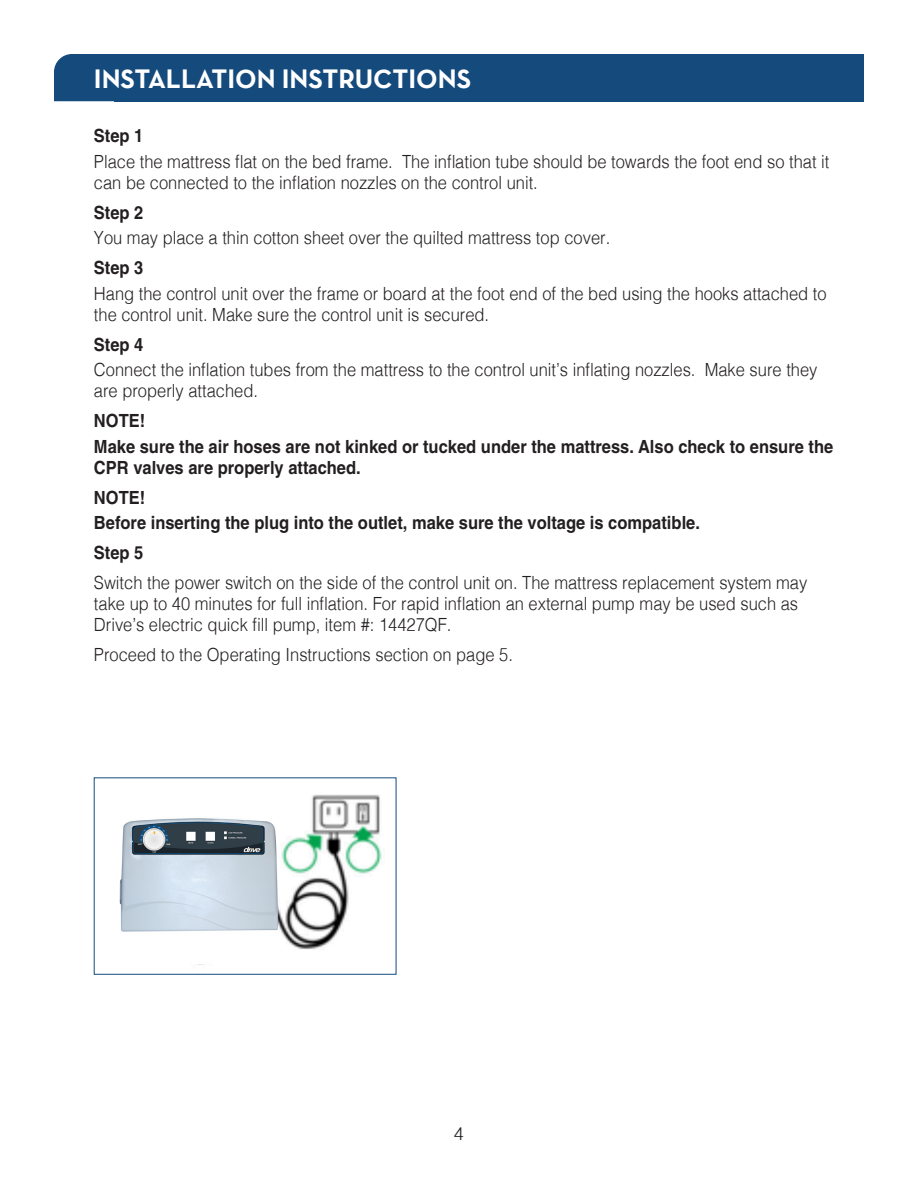
<style>
.page{position:relative;width:918px;height:1188px;background:#fff}
.page>*{position:absolute;margin:0;border:0;box-sizing:border-box;transform-origin:0 0}
.t1{font:700 27px "Neutraface Text TT";color:#fff}
.text_main{font:300 18.15px/21px "Helvetica";color:#231f20;scale:.91 1}
.text_main-2{font:700 18.15px/21px "Helvetica";color:#231f20;scale:.91 1}
.small_head_2{font:700 18.15px "Helvetica";color:#231f20;scale:.91 1}
.Head_2{font:700 18.15px "Helvetica";color:#231f20;scale:.91 1}
.t2{font:300 18px "Helvetica";color:#231f20}
</style>
<div class="page">
<div style="left:54px;top:54px;width:61px;height:47px;background:#144a7c"></div>
<div style="left:115px;top:54px;width:749px;height:47px;background:#144a7c"></div>
<img style="left:196px;top:794px;width:186px;height:171px">
<div style="left:94px;top:778px;width:302px;height:197px;border:1px solid #144a7c"></div>
<div style="left:103px;top:809px;width:175px;height:154px;background:#fff"></div>
<img style="left:119px;top:818px;width:159px;height:114px">
<p class="t1" style="left:94px;top:62px;width:379px">INSTALLATION INSTRUCTIONS</p>
<p class="Head_2" style="left:94px;top:125px;width:56px">Step 1</p>
<p class="text_main" style="left:94px;top:150px;width:810px">Place the mattress flat on the bed frame. The inflation tube should be towards the foot end so that it can be connected to the inflation nozzles on the control unit.</p>
<p class="small_head_2" style="left:94px;top:201px;width:56px">Step 2</p>
<p class="text_main" style="left:94px;top:226px;width:569px">You may place a thin cotton sheet over the quilted mattress top cover.</p>
<p class="small_head_2" style="left:94px;top:257px;width:56px">Step 3</p>
<p class="text_main" style="left:94px;top:282px;width:807px">Hang the control unit over the frame or board at the foot end of the bed using the hooks attached to the control unit. Make sure the control unit is secured.</p>
<p class="small_head_2" style="left:94px;top:333px;width:56px">Step 4</p>
<p class="text_main" style="left:94px;top:358px;width:797px">Connect the inflation tubes from the mattress to the control unit’s inflating nozzles. Make sure they are properly attached.</p>
<p class="small_head_2" style="left:94px;top:410px;width:58px">NOTE!</p>
<p class="text_main-2" style="left:94px;top:436px;width:814px">Make sure the air hoses are not kinked or tucked under the mattress. Also check to ensure the<br>CPR valves are properly attached.</p>
<p class="small_head_2" style="left:94px;top:486px;width:58px">NOTE!</p>
<p class="text_main-2" style="left:94px;top:512px;width:668px">Before inserting the plug into the outlet, make sure the voltage is compatible.</p>
<p class="text_main-2" style="left:94px;top:542px;width:56px">Step 5</p>
<p class="text_main" style="left:94px;top:571px;width:786px">Switch the power switch on the side of the control unit on. The mattress replacement system may take up to 40 minutes for full inflation. For rapid inflation an external pump may be used such as<br>Drive’s electric quick fill pump, item #: 14427QF.</p>
<p class="text_main" style="left:94px;top:643px;width:462px">Proceed to the Operating Instructions section on page 5.</p>
<p class="t2" style="left:454px;top:1118px;width:12px">4</p>
</div>
